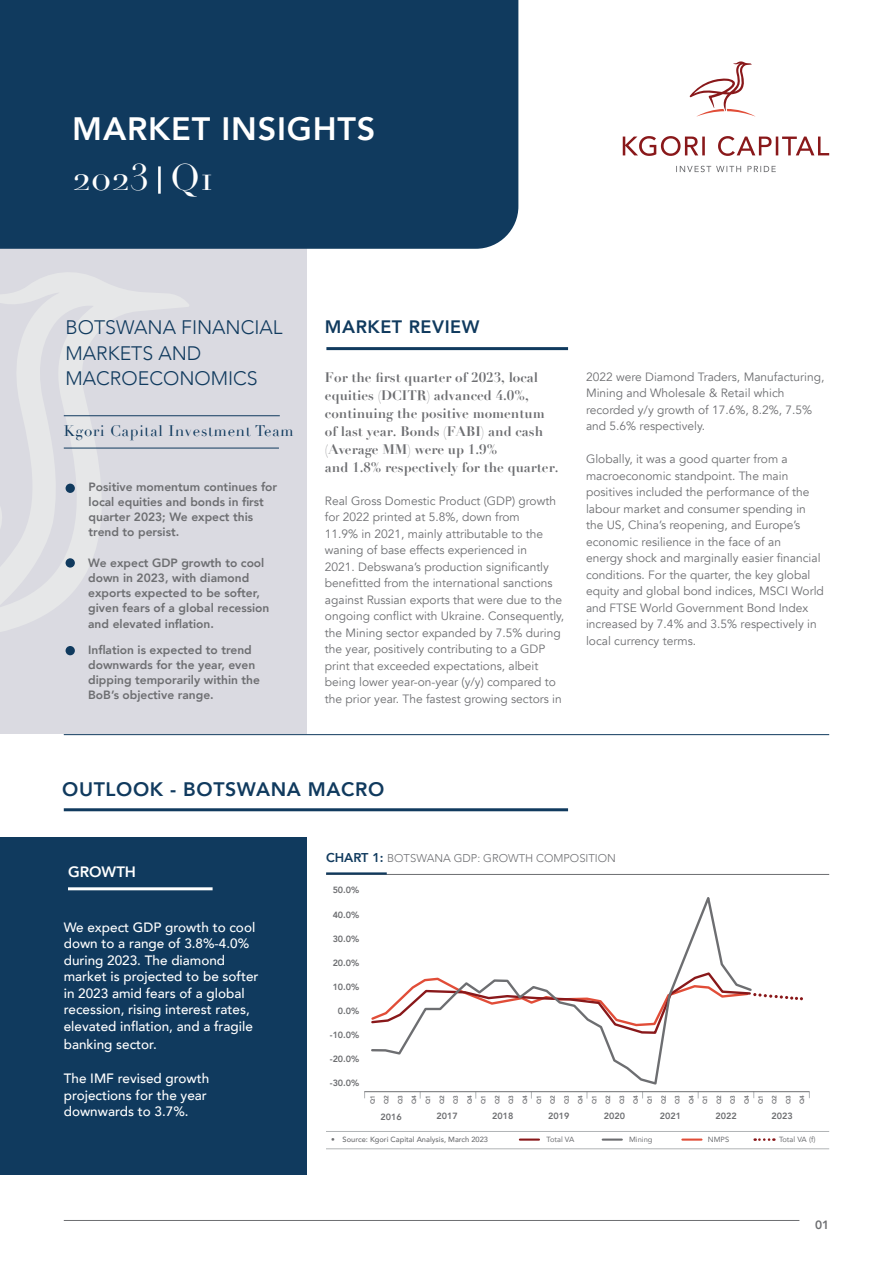
<style>
.page{position:relative;width:893px;height:1263px;background:#fff}
.page>*{position:absolute;margin:0;border:0;box-sizing:border-box;transform-origin:0 0}
.t1{font:36.15px "Didot";letter-spacing:.02em;color:#fff}
.t2{font:800 32.25px "Avenir";letter-spacing:.025em;color:#fff}
.t3{font:300 19.5px/25.5px "Avenir";color:#103a5e}
.t4{font:800 19.5px "Avenir";letter-spacing:.03em;color:#103a5e}
.t5{font:800 18px "Avenir";letter-spacing:.03em;color:#103a5e}
.t6{font:15px "Didot";letter-spacing:.05em;color:#103a5e}
.t7{font:800 15px "Avenir";color:#fff}
.t8{font:500 13.5px/16.5px "Avenir";color:#fff}
.t9{font:700 13.5px/18px "Didot";color:#6d6e71}
.t10{font:12px/16.5px "Avenir";color:#6d6e71}
.t11{font:800 12px/15px "Avenir";color:#6d6e71}
.t12{font:300 11.25px "Avenir";color:#6d6e71}
.t13{font:800 9px "Avenir";color:#6d6e71}
.t14{font:500 7.5px "Avenir";color:#6d6e71}
.t15{font:7.5px "Avenir";color:#6d6e71}
.t16{font:800 6.15px "Avenir";color:#6d6e71}
.s1{font-weight:800;font-size:12.75px;color:#103a5e}
</style>
<div class="page">
<hr style="left:64px;top:1220px;width:735px;height:1px;background:#6d6e71">
<div style="left:0;top:142px;width:307px;height:592px;background:#dadae1"></div>
<svg style="left:0;top:272px;width:190px;height:540px"></svg>
<hr style="left:64px;top:734px;width:765px;height:1px;background:#103a5e">
<div style="left:0;top:0;width:518px;height:249px;background:#103a5e"></div>
<hr style="left:326px;top:347px;width:242px;height:3px;background:#103a5e">
<hr style="left:64px;top:415px;width:216px;height:1px;background:#103a5e">
<hr style="left:64px;top:448px;width:215px;height:1px;background:#103a5e">
<svg style="left:676px;top:166px;width:100px;height:6px"></svg>
<svg style="left:623px;top:61px;width:206px;height:95px"></svg>
<div style="left:66px;top:484px;width:9px;height:9px;background:#103a5e;border-radius:50%"></div>
<div style="left:66px;top:558px;width:9px;height:10px;background:#103a5e;border-radius:50%"></div>
<div style="left:66px;top:646px;width:9px;height:9px;background:#103a5e;border-radius:50%"></div>
<hr style="left:158px;top:166px;width:3px;height:28px;background:#fff">
<div style="left:0;top:838px;width:307px;height:337px;background:#103a5e"></div>
<hr style="left:326px;top:874px;width:503px;height:1px;background:#6d6e71">
<hr style="left:326px;top:872px;width:61px;height:3px;background:#103a5e">
<hr style="left:603px;top:1138px;width:19px;height:3px;background:#6d6e71">
<hr style="left:682px;top:1138px;width:19px;height:3px;background:#e14d38">
<svg style="left:755px;top:1138px;width:19px;height:3px"></svg>
<hr style="left:520px;top:1138px;width:19px;height:3px;background:#89181a">
<hr style="left:364px;top:1091px;width:445px;height:1px;background:#6d6e71">
<svg style="left:371px;top:897px;width:357px;height:188px"></svg>
<svg style="left:371px;top:971px;width:432px;height:64px"></svg>
<hr style="left:326px;top:1148px;width:503px;height:1px;background:#b1b4b6">
<hr style="left:326px;top:1131px;width:503px;height:1px;background:#b1b4b6">
<hr style="left:68px;top:887px;width:145px;height:3px;background:#fff">
<hr style="left:64px;top:808px;width:504px;height:3px;background:#103a5e">
<h2 class="t2" style="left:72px;top:104px;width:305px">MARKET INSIGHTS</h2>
<h1 class="t1" style="left:73px;top:156px;width:141px">2023 Q1</h1>
<h3 class="t3" style="left:66px;top:315px;width:219px">BOTSWANA FINANCIAL<br>MARKETS AND<br>MACROECONOMICS</h3>
<h3 class="t5" style="left:325px;top:312px;width:156px">MARKET REVIEW</h3>
<p class="t9" style="left:325px;top:368px;width:235px">For the first quarter of 2023, local equities (DCITR) advanced 4.0%, continuing the positive momentum of last year. Bonds (FABI) and cash (Average MM) were up 1.9%<br>and 1.8% respectively for the quarter.</p>
<p class="t10" style="left:325px;top:492px;width:241px">Real Gross Domestic Product (GDP) growth for 2022 printed at 5.8%, down from<br>11.9% in 2021, mainly attributable to the waning of base effects experienced in<br>2021. Debswana’s production significantly benefitted from the international sanctions against Russian exports that were due to the ongoing conflict with Ukraine. Consequently, the Mining sector expanded by 7.5% during the year, positively contributing to a GDP print that exceeded expectations, albeit being lower year-on-year (y/y) compared to the prior year. The fastest growing sectors in</p>
<p class="t6" style="left:64px;top:422px;width:231px">Kgori Capital Investment Team</p>
<p class="t11" style="left:89px;top:479px;width:190px">Positive momentum continues for local equities and bonds in first quarter 2023; We expect this trend to persist.</p>
<p class="t11" style="left:88px;top:555px;width:183px">We expect GDP growth to cool down in 2023, with diamond exports expected to be softer, given fears of a global recession</p>
<p class="t11" style="left:88px;top:611px;width:165px;line-height:26.2px">and elevated inflation.<br>Inflation is expected to trend</p>
<p class="t11" style="left:88px;top:658px;width:173px">downwards for the year, even dipping temporarily within the<br>BoB’s objective range.</p>
<p class="t10" style="left:586px;top:368px;width:240px">2022 were Diamond Traders, Manufacturing, Mining and Wholesale &amp; Retail which recorded y/y growth of 17.6%, 8.2%, 7.5% and 5.6% respectively.</p>
<p class="t10" style="left:586px;top:451px;width:239px">Globally, it was a good quarter from a macroeconomic standpoint. The main positives included the performance of the labour market and consumer spending in the US, China’s reopening, and Europe’s economic resilience in the face of an<br>energy shock and marginally easier financial conditions. For the quarter, the key global equity and global bond indices, MSCI World and FTSE World Government Bond Index increased by 7.4% and 3.5% respectively in local currency terms.</p>
<h3 class="t4" style="left:62px;top:774px;width:324px">OUTLOOK - BOTSWANA MACRO</h3>
<p class="t7" style="left:68px;top:860px;width:70px">GROWTH</p>
<p class="t8" style="left:64px;top:918px;width:196px">We expect GDP growth to cool down to a range of 3.8%-4.0% during 2023. The diamond market is projected to be softer in 2023 amid fears of a global recession, rising interest rates, elevated inflation, and a fragile</p>
<p class="t8" style="left:64px;top:1035px;width:95px">banking sector.</p>
<p class="t8" style="left:64px;top:1070px;width:147px">The IMF revised growth projections for the year downwards to 3.7%.</p>
<p class="t12" style="left:326px;top:852px;width:291px"><span class="s1">CHART 1:</span> BOTSWANA GDP: GROWTH COMPOSITION</p>
<p class="t13" style="left:333px;top:883px;width:28px">50.0%</p>
<p class="t13" style="left:333px;top:907px;width:28px">40.0%</p>
<p class="t13" style="left:333px;top:931px;width:28px">30.0%</p>
<p class="t13" style="left:333px;top:955px;width:28px">20.0%</p>
<p class="t13" style="left:333px;top:979px;width:28px">10.0%</p>
<p class="t13" style="left:338px;top:1003px;width:23px">0.0%</p>
<p class="t13" style="left:330px;top:1027px;width:31px">-10.0%</p>
<p class="t13" style="left:330px;top:1051px;width:31px">-20.0%</p>
<p class="t13" style="left:330px;top:1075px;width:31px">-30.0%</p>
<p class="t16" style="left:368px;top:1104px;width:10px;rotate:-90deg">Q1</p>
<p class="t16" style="left:382px;top:1104px;width:10px;rotate:-90deg">Q2</p>
<p class="t16" style="left:396px;top:1104px;width:10px;rotate:-90deg">Q3</p>
<p class="t16" style="left:409px;top:1104px;width:10px;rotate:-90deg">Q4</p>
<p class="t16" style="left:423px;top:1104px;width:10px;rotate:-90deg">Q1</p>
<p class="t16" style="left:437px;top:1104px;width:10px;rotate:-90deg">Q2</p>
<p class="t16" style="left:451px;top:1104px;width:10px;rotate:-90deg">Q3</p>
<p class="t16" style="left:465px;top:1104px;width:10px;rotate:-90deg">Q4</p>
<p class="t16" style="left:479px;top:1104px;width:10px;rotate:-90deg">Q1</p>
<p class="t16" style="left:493px;top:1104px;width:10px;rotate:-90deg">Q2</p>
<p class="t16" style="left:506px;top:1104px;width:10px;rotate:-90deg">Q3</p>
<p class="t16" style="left:520px;top:1104px;width:10px;rotate:-90deg">Q4</p>
<p class="t16" style="left:534px;top:1104px;width:10px;rotate:-90deg">Q1</p>
<p class="t16" style="left:548px;top:1104px;width:10px;rotate:-90deg">Q2</p>
<p class="t16" style="left:562px;top:1104px;width:10px;rotate:-90deg">Q3</p>
<p class="t16" style="left:576px;top:1104px;width:10px;rotate:-90deg">Q4</p>
<p class="t16" style="left:589px;top:1104px;width:10px;rotate:-90deg">Q1</p>
<p class="t16" style="left:603px;top:1104px;width:10px;rotate:-90deg">Q2</p>
<p class="t16" style="left:617px;top:1104px;width:10px;rotate:-90deg">Q3</p>
<p class="t16" style="left:631px;top:1104px;width:10px;rotate:-90deg">Q4</p>
<p class="t16" style="left:645px;top:1104px;width:10px;rotate:-90deg">Q1</p>
<p class="t16" style="left:659px;top:1104px;width:10px;rotate:-90deg">Q2</p>
<p class="t16" style="left:673px;top:1104px;width:10px;rotate:-90deg">Q3</p>
<p class="t16" style="left:686px;top:1104px;width:10px;rotate:-90deg">Q4</p>
<p class="t16" style="left:700px;top:1104px;width:10px;rotate:-90deg">Q1</p>
<p class="t16" style="left:714px;top:1104px;width:10px;rotate:-90deg">Q2</p>
<p class="t16" style="left:728px;top:1104px;width:10px;rotate:-90deg">Q3</p>
<p class="t16" style="left:742px;top:1104px;width:10px;rotate:-90deg">Q4</p>
<p class="t16" style="left:756px;top:1104px;width:10px;rotate:-90deg">Q1</p>
<p class="t16" style="left:770px;top:1104px;width:10px;rotate:-90deg">Q2</p>
<p class="t16" style="left:783px;top:1104px;width:10px;rotate:-90deg">Q3</p>
<p class="t16" style="left:797px;top:1104px;width:10px;rotate:-90deg">Q4</p>
<p class="t13" style="left:436px;top:1109px;width:23px">2017</p>
<p class="t13" style="left:492px;top:1109px;width:23px">2018</p>
<p class="t13" style="left:548px;top:1109px;width:23px">2019</p>
<p class="t13" style="left:604px;top:1109px;width:23px">2020</p>
<p class="t13" style="left:660px;top:1109px;width:23px">2021</p>
<p class="t13" style="left:716px;top:1109px;width:23px">2022</p>
<p class="t13" style="left:771px;top:1109px;width:23px">2023</p>
<p class="t13" style="left:381px;top:1110px;width:23px">2016</p>
<p class="t14" style="left:331px;top:1133px;width:159px">• Source: Kgori Capital Analysis, March 2023</p>
<p class="t15" style="left:546px;top:1133px;width:29px">Total VA</p>
<p class="t15" style="left:629px;top:1133px;width:25px">Mining</p>
<p class="t15" style="left:708px;top:1133px;width:23px">NMPS</p>
<p class="t15" style="left:779px;top:1133px;width:38px">Total VA (f)</p>
<p class="t11" style="left:815px;top:1217px;width:16px">01</p>
</div>
